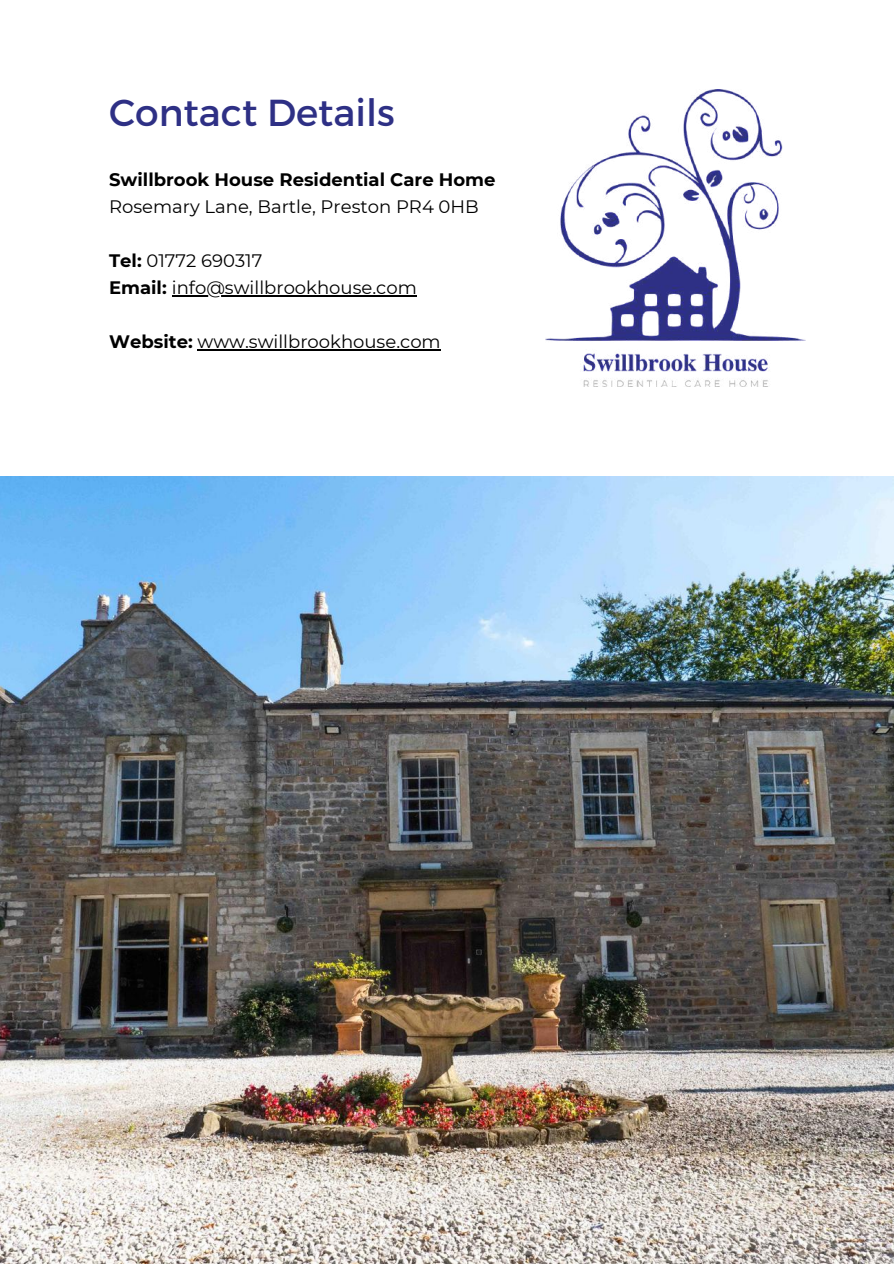
<style>
.page{position:relative;width:894px;height:1264px;background:#fff}
.page>*{position:absolute;margin:0;border:0;box-sizing:border-box;transform-origin:0 0}
.t1{font:37.5px "Montserrat";color:#2e3085}
.t2{font:18px/27px "Montserrat";color:#000}
.t3{font:700 18px "Montserrat";color:#000}
.s1{font-weight:700}
</style>
<div class="page">
<img style="left:0;top:477px;width:893px;height:786px">
<img style="left:545px;top:89px;width:260px;height:298px">
<hr style="left:172px;top:295px;width:245px;height:1px;background:#000">
<hr style="left:197px;top:349px;width:243px;height:1px;background:#000">
<h1 class="t1" style="left:109px;top:88px;width:287px">Contact Details</h1>
<p class="t3" style="left:109px;top:168px;width:388px">Swillbrook House Residential Care Home</p>
<p class="t2" style="left:109px;top:193px;width:371px">Rosemary Lane, Bartle, Preston PR4 0HB</p>
<p class="t2" style="left:109px;top:247px;width:309px"><span class="s1">Tel:</span> 01772 690317<br><span class="s1">Email:</span> info@swillbrookhouse.com</p>
<p class="t2" style="left:109px;top:328px;width:333px"><span class="s1">Website:</span> www.swillbrookhouse.com</p>
</div>
